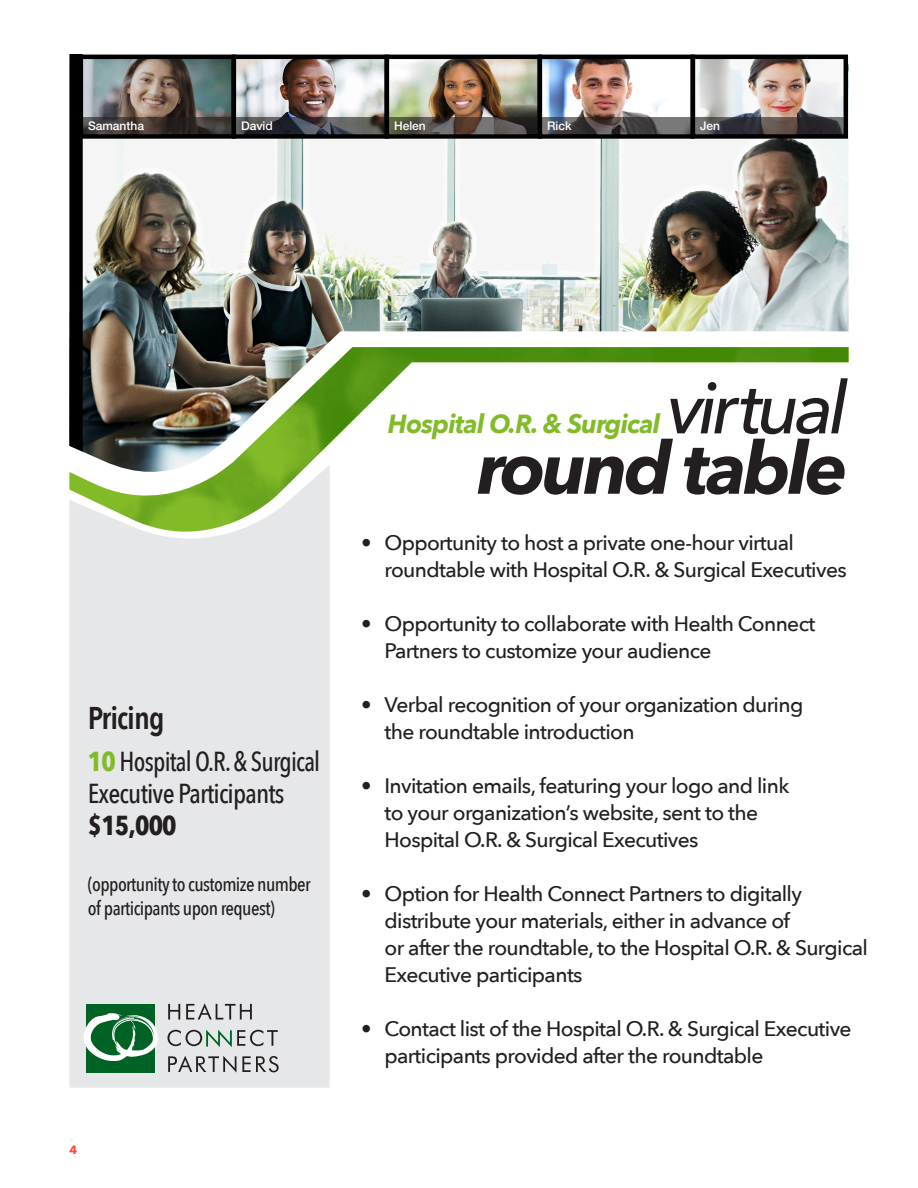
<style>
.page{position:relative;width:918px;height:1188px;background:#fff}
.page>*{position:absolute;margin:0;border:0;box-sizing:border-box;transform-origin:0 0}
.t1{font:italic 700 72.9px "Avenir Next";letter-spacing:-.05em;color:#231f20}
.t2{font:italic 500 72.9px "Avenir Next";letter-spacing:-.07em;color:#231f20}
.t3{font:600 31.35px "Avenir Next Condensed";letter-spacing:-.03em;color:#231f20}
.t4{font:500 27.45px "Avenir Next Condensed";letter-spacing:-.03em;color:#231f20;scale:.94 1}
.t5{font:500 27.45px "Avenir Next Condensed";letter-spacing:-.03em;color:#231f20}
.t6{font:700 27.45px "Avenir Next Condensed";color:#231f20}
.t7{font:italic 700 26.1px "Avenir Next";letter-spacing:-.03em;color:#81bb28}
.t8{font:500 21px "Avenir Next";letter-spacing:-.03em;color:#231f20}
.t9{font:500 19.5px/24px "Avenir Next Condensed";letter-spacing:-.03em;color:#231f20}
.t10{font:500 12px "Helvetica Neue LT Std";color:#fff}
.t11{font:700 12px "Avenir Next";color:#ff4438}
.s1{font-weight:700;color:#81bb28}
</style>
<div class="page">
<div style="left:69px;top:558px;width:261px;height:530px;background:#e6e7e9"></div>
<div style="left:69px;top:533px;width:261px;height:25px;background:#e6e7e9"></div>
<img style="left:69px;top:452px;width:261px;height:81px">
<img style="left:69px;top:54px;width:780px;height:398px">
<svg style="left:695px;top:117px;width:148px;height:17px;background:#454043"></svg>
<svg style="left:168px;top:1004px;width:12px;height:16px"></svg>
<svg style="left:186px;top:1003px;width:66px;height:17px"></svg>
<svg style="left:168px;top:1056px;width:68px;height:17px"></svg>
<svg style="left:242px;top:1056px;width:37px;height:16px"></svg>
<div style="left:87px;top:1004px;width:68px;height:68px;background:#006224"></div>
<svg style="left:84px;top:1013px;width:74px;height:49px"></svg>
<svg style="left:167px;top:1030px;width:111px;height:17px;background:#b4bbb8"></svg>
<p class="t10" style="left:88px;top:119px;width:58px">Samantha</p>
<p class="t10" style="left:241px;top:119px;width:33px">David</p>
<p class="t10" style="left:394px;top:119px;width:33px">Helen</p>
<p class="t10" style="left:547px;top:119px;width:26px">Rick</p>
<p class="t10" style="left:700px;top:119px;width:22px">Jen</p>
<p class="t3" style="left:88px;top:691px;width:78px">Pricing</p>
<p class="t4" style="left:88px;top:744px;width:249px"><span class="s1">10</span> Hospital O.R. &amp; Surgical</p>
<p class="t5" style="left:88px;top:777px;width:198px">Executive Participants</p>
<p class="t6" style="left:88px;top:809px;width:90px">$15,000</p>
<p class="t9" style="left:88px;top:873px;width:225px">(opportunity to customize number of participants upon request)</p>
<p class="t11" style="left:69px;top:1139px;width:9px">4</p>
<p class="t2" style="left:668px;top:346px;width:182px">virtual</p>
<p class="t1" style="left:477px;top:405px;width:372px">round table</p>
<p class="t7" style="left:388px;top:402px;width:274px">Hospital O.R. &amp; Surgical</p>
<p class="t8" style="left:361px;top:525px;width:434px">• Opportunity to host a private one-hour virtual</p>
<p class="t8" style="left:384px;top:552px;width:464px">roundtable with Hospital O.R. &amp; Surgical Executives</p>
<p class="t8" style="left:361px;top:606px;width:456px">• Opportunity to collaborate with Health Connect</p>
<p class="t8" style="left:384px;top:633px;width:329px">Partners to customize your audience</p>
<p class="t8" style="left:361px;top:687px;width:444px">• Verbal recognition of your organization during</p>
<p class="t8" style="left:384px;top:714px;width:252px">the roundtable introduction</p>
<p class="t8" style="left:361px;top:768px;width:430px">• Invitation emails, featuring your logo and link</p>
<p class="t8" style="left:384px;top:795px;width:375px">to your organization’s website, sent to the</p>
<p class="t8" style="left:384px;top:822px;width:316px">Hospital O.R. &amp; Surgical Executives</p>
<p class="t8" style="left:361px;top:876px;width:442px">• Option for Health Connect Partners to digitally</p>
<p class="t8" style="left:384px;top:903px;width:407px">distribute your materials, either in advance of</p>
<p class="t8" style="left:384px;top:930px;width:485px">or after the roundtable, to the Hospital O.R. &amp; Surgical</p>
<p class="t8" style="left:384px;top:957px;width:200px">Executive participants</p>
<p class="t8" style="left:361px;top:1011px;width:492px">• Contact list of the Hospital O.R. &amp; Surgical Executive</p>
<p class="t8" style="left:384px;top:1038px;width:380px">participants provided after the roundtable</p>
</div>
